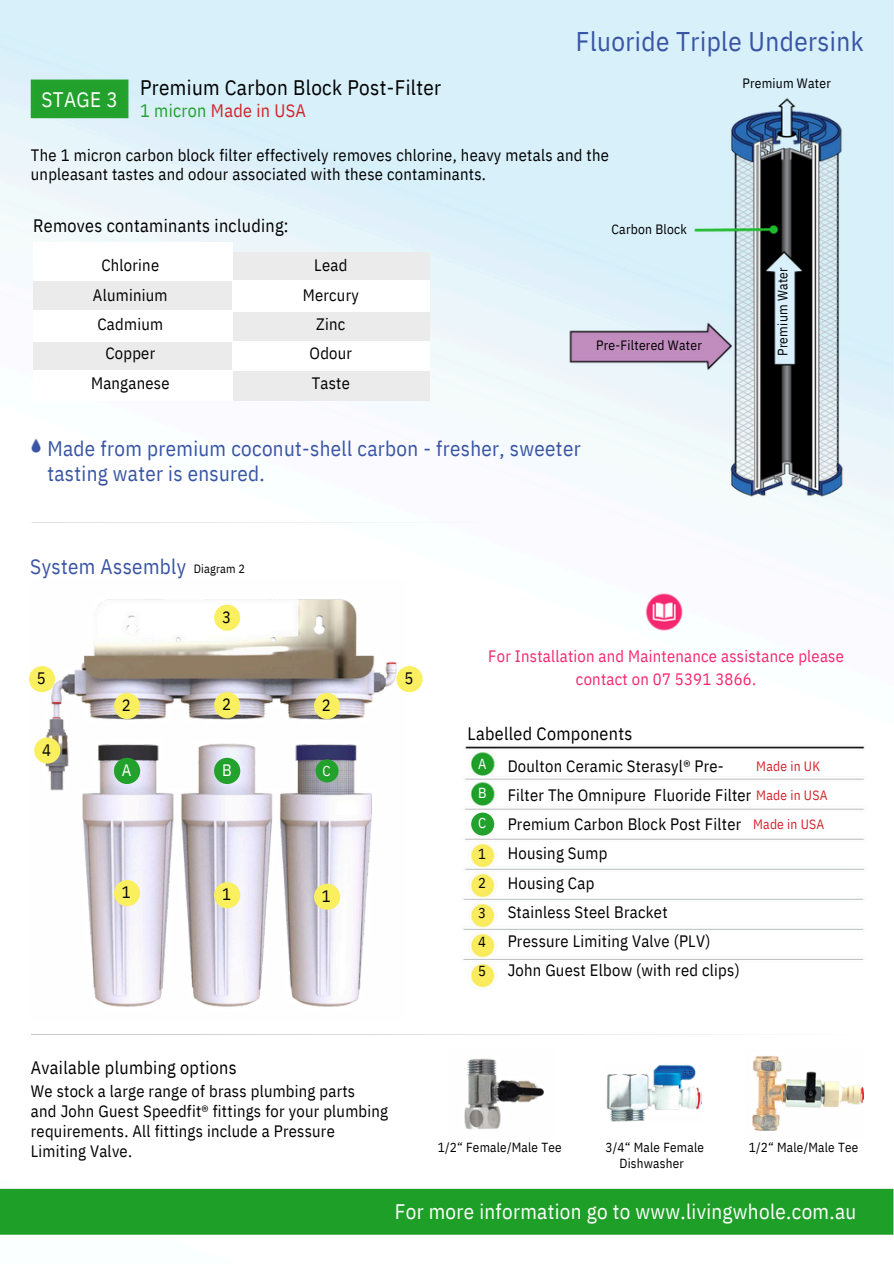
<style>
.page{position:relative;width:894px;height:1264px;background:#fff}
.page>*{position:absolute;margin:0;border:0;box-sizing:border-box;transform-origin:0 0}
.t1{font:27px "IBM Plex Sans Cond";letter-spacing:.015em;color:#3854a4}
.t2{font:21px/24.8px "IBM Plex Sans Cond";letter-spacing:.015em;color:#3854a4}
.t3{font:21px "IBM Plex Sans Cond";letter-spacing:.015em;color:#fff}
.t4{font:21px "IBM Plex Sans Cond";letter-spacing:.015em;color:#000}
.t5{font:21px "IBM Plex Sans Cond";letter-spacing:.015em;color:#3a54a3}
.t6{font:18px "IBM Plex Sans Cond";letter-spacing:.015em;color:#000}
.t7{font:18px "IBM Plex Sans Cond";letter-spacing:.015em;color:#d2232a}
.t8{font:16.5px/29.2px "IBM Plex Sans Cond";letter-spacing:.015em;color:#000}
.t9{font:16.5px/22.5px "IBM Plex Sans Cond";letter-spacing:.015em;color:#f5286f;text-align:center}
.t10{font:16.5px "IBM Plex Sans Cond";color:#fff}
.t11{font:14.4px/29.2px "IBM Plex Sans Cond";color:#000;text-align:justify}
.t12{font:14.4px/29.2px "IBM Plex Sans Cond";color:#fff;text-align:justify}
.t13{font:13.5px "IBM Plex Sans Cond";letter-spacing:.015em;color:#000}
.t14{font:13.5px/29.2px "IBM Plex Sans Cond";letter-spacing:.015em;color:#d2232a}
.t15{font:13.2px/15.8px "IBM Plex Sans Cond";letter-spacing:.015em;color:#000;text-align:center}
.t16{font:12px "IBM Plex Sans Cond";letter-spacing:.015em;color:#000}
.s1{color:#22a22c}
</style>
<div class="page">
<img style="left:0;top:0;width:893px;height:1235px">
<img style="left:605px;top:1063px;width:96px;height:59px">
<img style="left:745px;top:1049px;width:118px;height:88px">
<img style="left:449px;top:1048px;width:105px;height:89px">
<svg style="left:31px;top:1034px;width:833px;height:1px"></svg>
<img style="left:31px;top:580px;width:373px;height:440px">
<div style="left:29px;top:666px;width:26px;height:26px;background:#faef5f;border-radius:50%"></div>
<img style="left:30px;top:438px;width:10px;height:15px">
<div style="left:34px;top:737px;width:26px;height:26px;background:#faef5f;border-radius:50%"></div>
<div style="left:30px;top:78px;width:99px;height:40px;background:#22a22c"></div>
<div style="left:114px;top:757px;width:26px;height:27px;background:#22a22c;border-radius:50%"></div>
<div style="left:114px;top:693px;width:26px;height:26px;background:#faef5f;border-radius:50%"></div>
<div style="left:114px;top:880px;width:26px;height:26px;background:#faef5f;border-radius:50%"></div>
<div style="left:214px;top:757px;width:26px;height:27px;background:#22a22c;border-radius:50%"></div>
<div style="left:214px;top:604px;width:26px;height:26px;background:#faef5f;border-radius:50%"></div>
<div style="left:214px;top:692px;width:26px;height:26px;background:#faef5f;border-radius:50%"></div>
<div style="left:214px;top:882px;width:26px;height:26px;background:#faef5f;border-radius:50%"></div>
<div style="left:314px;top:883px;width:26px;height:26px;background:#faef5f;border-radius:50%"></div>
<div style="left:314px;top:693px;width:26px;height:26px;background:#faef5f;border-radius:50%"></div>
<div style="left:315px;top:759px;width:23px;height:23px;background:#22a22c;border-radius:50%"></div>
<div style="left:34px;top:252px;width:395px;height:149px;background:#ebebec"></div>
<div style="left:232px;top:280px;width:197px;height:31px;background:#fff"></div>
<div style="left:232px;top:342px;width:197px;height:29px;background:#fff"></div>
<div style="left:34px;top:243px;width:198px;height:37px;background:#fff"></div>
<div style="left:34px;top:310px;width:198px;height:32px;background:#fff"></div>
<div style="left:34px;top:371px;width:198px;height:30px;background:#fff"></div>
<div style="left:396px;top:666px;width:26px;height:26px;background:#faef5f;border-radius:50%"></div>
<div style="left:471px;top:812px;width:23px;height:23px;background:#22a22c;border-radius:50%"></div>
<img style="left:638px;top:585px;width:52px;height:53px">
<svg style="left:32px;top:522px;width:833px;height:1px"></svg>
<img style="left:562px;top:90px;width:287px;height:414px">
<p class="t3" style="left:41px;top:85px;width:78px">STAGE 3</p>
<p class="t4" style="left:140px;top:74px;width:302px">Premium Carbon Block Post-Filter</p>
<p class="t7" style="left:140px;top:99px;width:167px"><span class="s1">1 micron</span> Made in USA</p>
<h6 class="t1" style="left:575px;top:23px;width:289px">Fluoride Triple Undersink</h6>
<h6 class="t13" style="left:742px;top:74px;width:90px">Premium Water</h6>
<h4 class="t8" style="left:31px;top:145px;width:579px;line-height:19.2px">The 1 micron carbon block filter effectively removes chlorine, heavy metals and the unpleasant tastes and odour associated with these contaminants.</h4>
<p class="t6" style="left:33px;top:213px;width:257px">Removes contaminants including:</p>
<h4 class="t8" style="left:91px;top:251px;width:80px;text-align:center">Chlorine<br>Aluminium<br>Cadmium<br>Copper<br>Manganese</h4>
<h4 class="t8" style="left:302px;top:251px;width:58px;text-align:center">Lead<br>Mercury<br>Zinc<br>Odour<br>Taste</h4>
<h6 class="t13" style="left:611px;top:220px;width:77px">Carbon Block</h6>
<p class="t13" style="left:596px;top:336px;width:107px">Pre-Filtered Water</p>
<p class="t2" style="left:47px;top:436px;width:534px">Made from premium coconut-shell carbon - fresher, sweeter tasting water is ensured.</p>
<p class="t5" style="left:30px;top:552px;width:157px">System Assembly</p>
<p class="t16" style="left:194px;top:560px;width:53px">Diagram 2</p>
<h6 class="t8" style="left:222px;top:602px;width:10px">3</h6>
<h3 class="t13" style="left:773px;top:356px;width:90px;rotate:-90deg">Premium Water</h3>
<p class="t8" style="left:37px;top:663px;width:10px">5</p>
<p class="t8" style="left:404px;top:663px;width:10px">5</p>
<h3 class="t9" style="left:488px;top:644px;width:357px">For Installation and Maintenance assistance please contact on 07 5391 3866.</h3>
<h4 class="t8" style="left:122px;top:690px;width:10px">2</h4>
<h4 class="t8" style="left:222px;top:689px;width:10px">2</h4>
<p class="t8" style="left:322px;top:690px;width:10px">2</p>
<p class="t8" style="left:42px;top:734px;width:10px">4</p>
<p class="t6" style="left:467px;top:721px;width:166px">Labelled Components</p>
<h4 class="t10" style="left:122px;top:759px;width:11px">A</h4>
<h5 class="t8" style="left:122px;top:877px;width:10px">1</h5>
<h4 class="t10" style="left:222px;top:759px;width:11px">B</h4>
<h4 class="t8" style="left:222px;top:879px;width:10px">1</h4>
<p class="t12" style="left:322px;top:756px;width:10px">C</p>
<p class="t12" style="left:478px;top:749px;width:10px">A B C</p>
<p class="t11" style="left:478px;top:839px;width:9px">1<br>2<br>3<br>4<br>5</p>
<h6 class="t8" style="left:322px;top:881px;width:10px">1</h6>
<h4 class="t8" style="left:507px;top:750px;width:245px">Doulton Ceramic Sterasyl® Pre-<br>Filter The Omnipure Fluoride Filter<br>Premium Carbon Block Post Filter<br>Housing Sump<br>Housing Cap<br>Stainless Steel Bracket<br>Pressure Limiting Valve (PLV)<br>John Guest Elbow (with red clips)</h4>
<p class="t14" style="left:753px;top:751px;width:76px">Made in UK<br>Made in USA<br>Made in USA</p>
<p class="t6" style="left:31px;top:1055px;width:207px">Available plumbing options</p>
<h4 class="t8" style="left:31px;top:1080px;width:358px;line-height:20.2px">We stock a large range of brass plumbing parts<br>and John Guest Speedfit® fittings for your plumbing requirements. All fittings include a Pressure Limiting Valve.</h4>
<p class="t15" style="left:437px;top:1138px;width:125px">1/2“ Female/Male Tee</p>
<p class="t15" style="left:605px;top:1138px;width:100px">3/4“ Male Female<br>Dishwasher</p>
<p class="t15" style="left:748px;top:1138px;width:111px">1/2“ Male/Male Tee</p>
<h3 class="t3" style="left:394px;top:1197px;width:463px">For more information go to www.livingwhole.com.au</h3>
</div>
